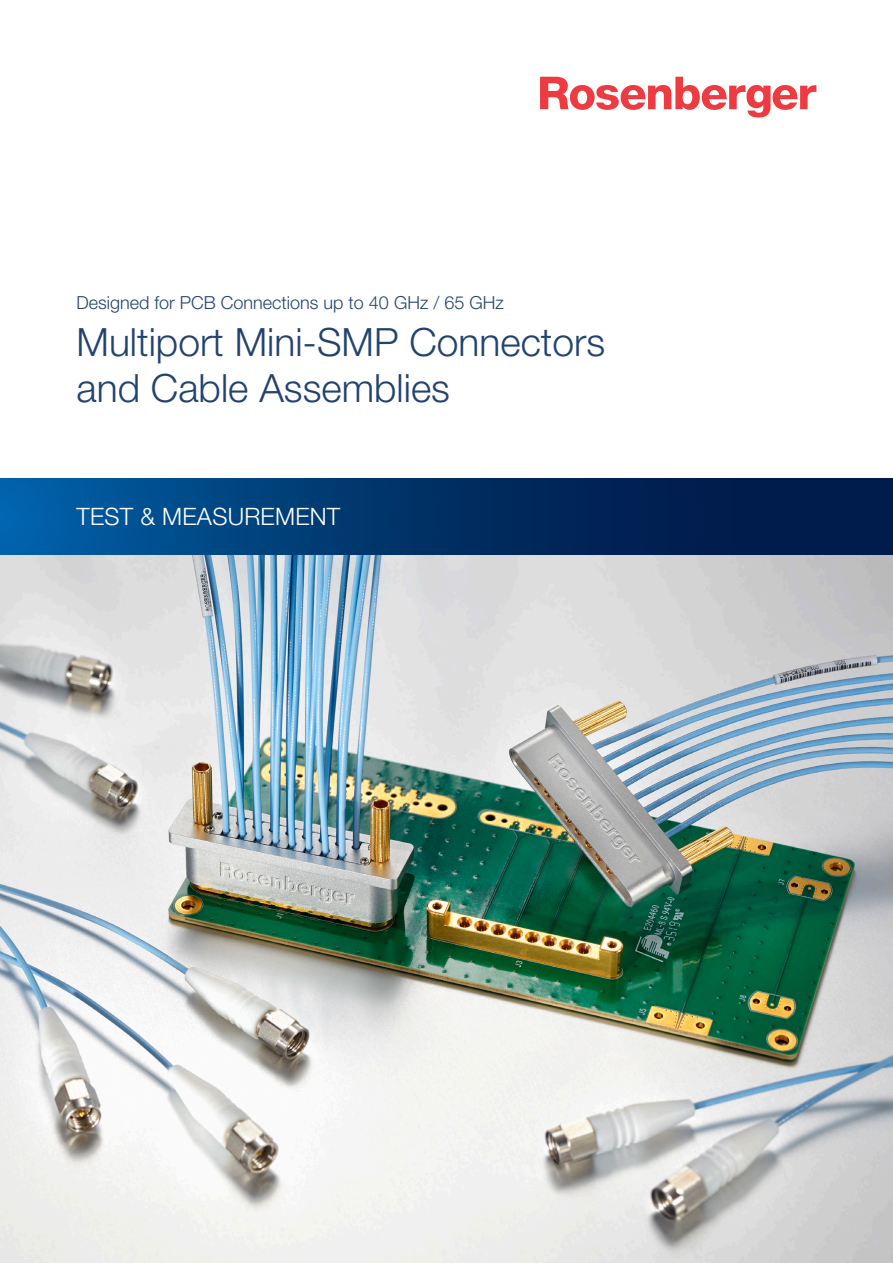
<style>
.page{position:relative;width:893px;height:1263px;background:#fff}
.page>*{position:absolute;margin:0;border:0;box-sizing:border-box;transform-origin:0 0}
.t1{font:300 39px/46.8px "Helvetica Neue LT Pro";color:#23436f}
.t2{font:300 24px "Helvetica Neue LT Pro";letter-spacing:.01em;color:#fff}
.t3{font:300 18px "Helvetica Neue LT Pro";color:#23436f}
</style>
<div class="page">
<img style="left:0;top:555px;width:893px;height:708px">
<svg style="left:0;top:478px;width:893px;height:77px;background:#00346b"></svg>
<svg style="left:540px;top:77px;width:276px;height:41px"></svg>
<p class="t3" style="left:77px;top:291px;width:429px">Designed for PCB Connections up to 40 GHz / 65 GHz</p>
<p class="t1" style="left:77px;top:318px;width:530px">Multiport Mini-SMP Connectors and Cable Assemblies</p>
<p class="t2" style="left:77px;top:502px;width:265px">TEST &amp; MEASUREMENT</p>
</div>
